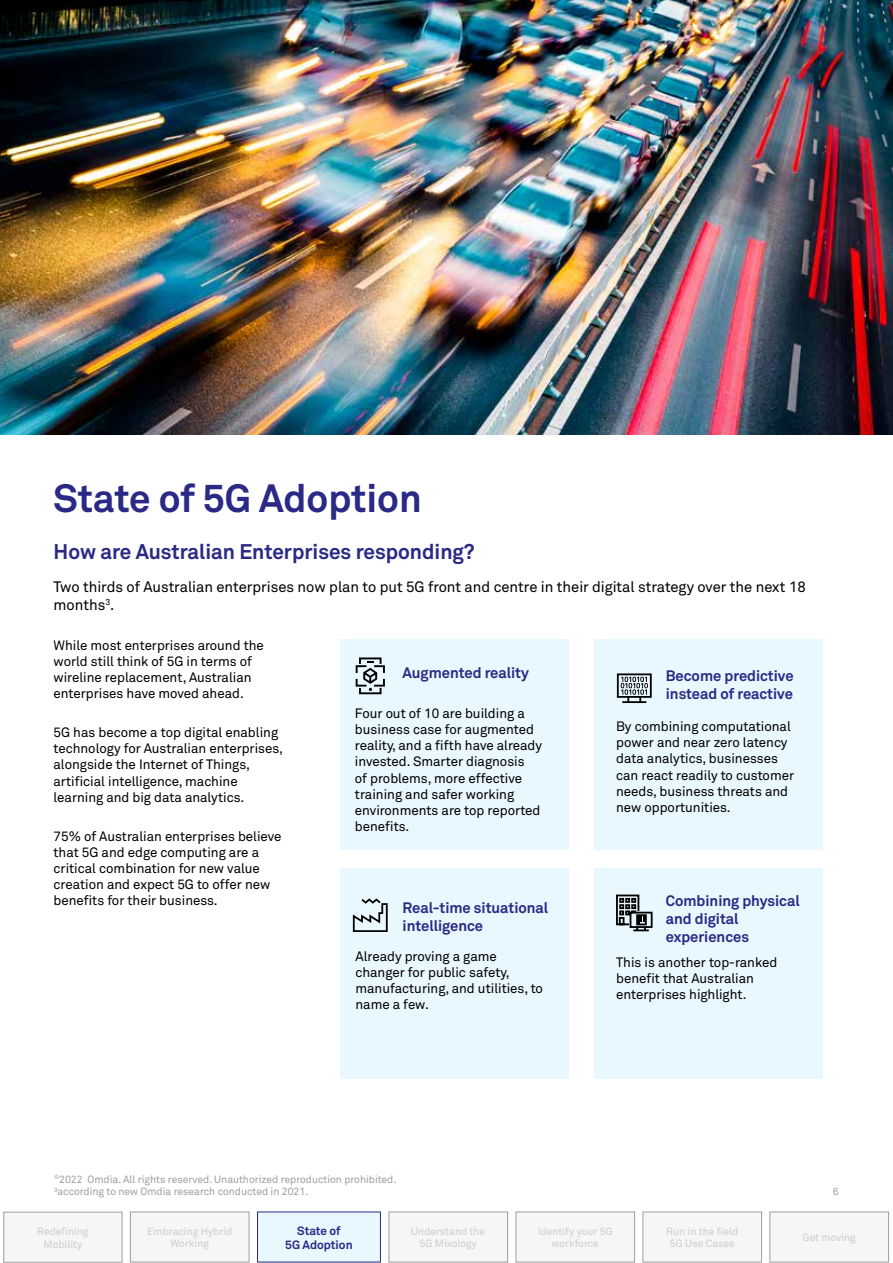
<style>
.page{position:relative;width:893px;height:1263px;background:#fff}
.page>*{position:absolute;margin:0;border:0;box-sizing:border-box;transform-origin:0 0}
.t1{font:700 39px "Telstra Akkurat";color:#2a2a86}
.t2{font:700 21px "Telstra Akkurat";color:#2a2a86}
.t3{font:700 15px/18px "Telstra Akkurat";color:#2a2a86}
.t4{font:15px/18px "Telstra Akkurat";color:#000}
.t5{font:13.5px/16.2px "Telstra Akkurat";color:#000}
.t6{font:700 12px/14.4px "Telstra Akkurat";color:#2a2a86;text-align:center}
.t7{font:10.5px/12.6px "Telstra Akkurat";color:#cbcdce;text-align:center}
.t8{font:10.5px/12.6px "Telstra Akkurat";color:#9d9fa2}
</style>
<div class="page">
<div style="left:4px;top:1212px;width:118px;height:50px;background:#f6f6f6"></div>
<div style="left:4px;top:1212px;width:118px;height:50px;border:1px solid #9d9fa2"></div>
<div style="left:516px;top:1212px;width:119px;height:50px;background:#f6f6f6"></div>
<div style="left:516px;top:1212px;width:119px;height:50px;border:1px solid #9d9fa2"></div>
<div style="left:258px;top:1212px;width:122px;height:50px;background:#e9f7fe"></div>
<div style="left:770px;top:1212px;width:119px;height:50px;background:#f6f6f6"></div>
<div style="left:770px;top:1212px;width:119px;height:50px;border:1px solid #9d9fa2"></div>
<div style="left:389px;top:1212px;width:119px;height:50px;background:#f6f6f6"></div>
<div style="left:389px;top:1212px;width:119px;height:50px;border:1px solid #9d9fa2"></div>
<div style="left:130px;top:1212px;width:119px;height:50px;background:#f6f6f6"></div>
<div style="left:130px;top:1212px;width:119px;height:50px;border:1px solid #9d9fa2"></div>
<div style="left:643px;top:1212px;width:119px;height:50px;background:#f6f6f6"></div>
<div style="left:643px;top:1212px;width:119px;height:50px;border:1px solid #9d9fa2"></div>
<img style="left:0;top:0;width:893px;height:434px">
<div style="left:594px;top:639px;width:229px;height:210px;background:#e9f7fe"></div>
<svg style="left:617px;top:673px;width:35px;height:30px"></svg>
<div style="left:594px;top:868px;width:229px;height:211px;background:#e9f7fe"></div>
<svg style="left:616px;top:894px;width:37px;height:37px"></svg>
<div style="left:340px;top:869px;width:229px;height:210px;background:#e9f7fe"></div>
<svg style="left:353px;top:898px;width:35px;height:34px"></svg>
<div style="left:340px;top:639px;width:229px;height:210px;background:#e9f7fe"></div>
<svg style="left:356px;top:657px;width:29px;height:37px"></svg>
<h1 class="t1" style="left:54px;top:474px;width:370px">State of 5G Adoption</h1>
<h2 class="t2" style="left:54px;top:538px;width:423px">How are Australian Enterprises responding?</h2>
<p class="t4" style="left:54px;top:578px;width:754px">Two thirds of Australian enterprises now plan to put 5G front and centre in their digital strategy over the next 18 months<sup>3</sup>.</p>
<p class="t5" style="left:54px;top:637px;width:212px">While most enterprises around the world still think of 5G in terms of wireline replacement, Australian enterprises have moved ahead.</p>
<p class="t5" style="left:54px;top:724px;width:231px">5G has become a top digital enabling technology for Australian enterprises, alongside the Internet of Things, artificial intelligence, machine learning and big data analytics.</p>
<p class="t5" style="left:54px;top:828px;width:229px">75% of Australian enterprises believe that 5G and edge computing are a critical combination for new value creation and expect 5G to offer new benefits for their business.</p>
<p class="t3" style="left:403px;top:664px;width:128px">Augmented reality</p>
<p class="t5" style="left:355px;top:705px;width:189px">Four out of 10 are building a business case for augmented reality, and a fifth have already invested. Smarter diagnosis<br>of problems, more effective training and safer working environments are top reported benefits.</p>
<p class="t3" style="left:403px;top:899px;width:147px">Real-time situational intelligence</p>
<p class="t5" style="left:355px;top:948px;width:189px">Already proving a game changer for public safety, manufacturing, and utilities, to name a few.</p>
<p class="t3" style="left:666px;top:667px;width:129px">Become predictive instead of reactive</p>
<p class="t5" style="left:616px;top:718px;width:179px">By combining computational power and near zero latency data analytics, businesses can react readily to customer needs, business threats and new opportunities.</p>
<p class="t3" style="left:666px;top:892px;width:135px">Combining physical and digital experiences</p>
<p class="t5" style="left:616px;top:954px;width:163px">This is another top-ranked benefit that Australian enterprises highlight.</p>
<p class="t8" style="left:54px;top:1173px;width:344px"><sup>©</sup>2022 Omdia. All rights reserved. Unauthorized reproduction prohibited.<br><sup>3</sup>according to new Omdia research conducted in 2021.</p>
<p class="t7" style="left:37px;top:1225px;width:53px">Redefining<br>Mobility</p>
<p class="t7" style="left:538px;top:1225px;width:76px">Identify your 5G workforce</p>
<p class="t8" style="left:833px;top:1185px;width:7px">6</p>
<p class="t6" style="left:285px;top:1223px;width:69px">State of<br>5G Adoption</p>
<p class="t7" style="left:803px;top:1231px;width:55px">Get moving</p>
<p class="t7" style="left:147px;top:1225px;width:87px">Embracing Hybrid<br>Working</p>
<p class="t7" style="left:666px;top:1225px;width:73px">Run in the field<br>5G Use Cases</p>
<p class="t7" style="left:411px;top:1225px;width:75px">Understand the<br>5G Mixology</p>
</div>
